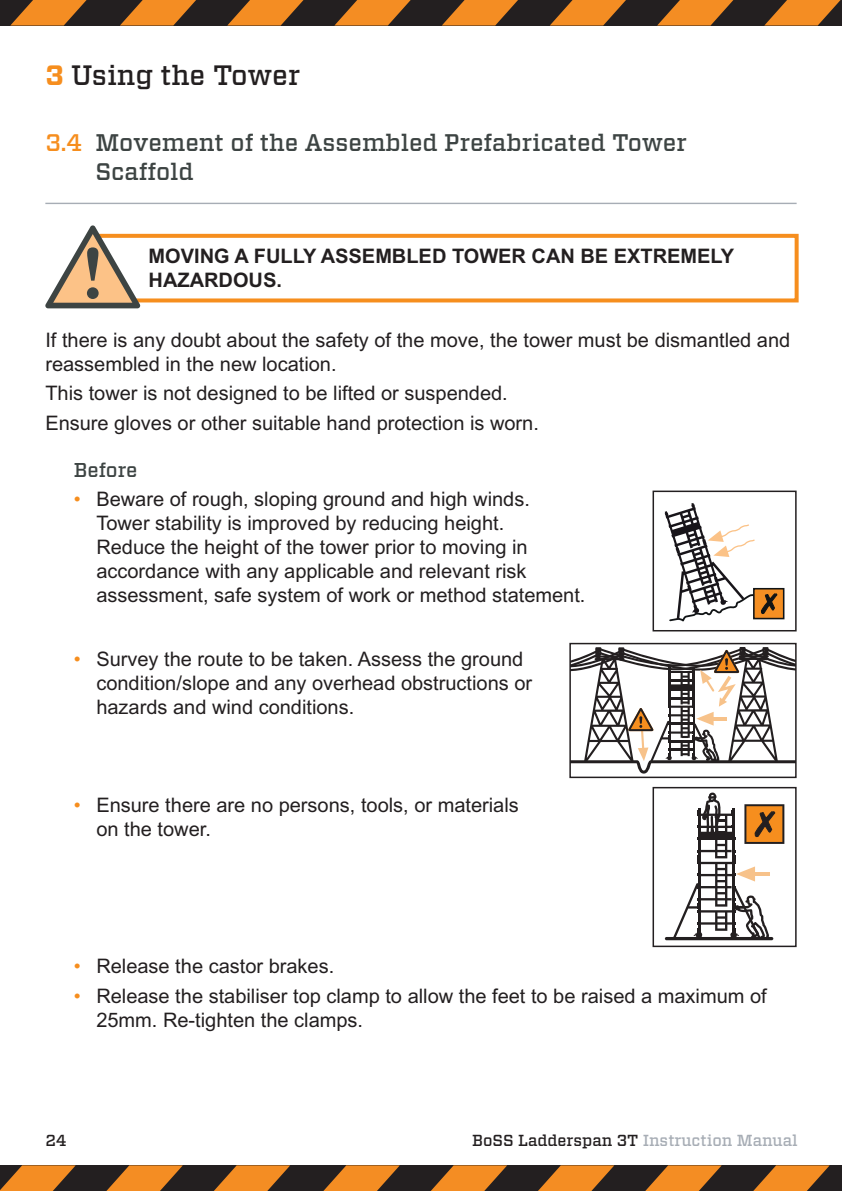
<style>
.page{position:relative;width:842px;height:1191px;background:#fff}
.page>*{position:absolute;margin:0;border:0;box-sizing:border-box;transform-origin:0 0}
.t1{font:500 28px "Vitesse";color:#231f20}
.t2{font:500 24px/28.8px "Vitesse";color:#3d4443}
.t3{font:20px/24px "Arial MT Std";color:#231f20}
.t4{font:700 20px/24px "Arial MT Std";color:#231f20}
.t5{font:500 20px "Vitesse";color:#3d4443}
.t6{font:500 16px "Vitesse";color:#a7adb5}
.t7{font:500 16px "Vitesse";color:#231f20}
.s1{font-weight:700;color:#f68e1e}
.s2{color:#f68e1e}
.s3{color:#231f20}
</style>
<div class="page">
<div style="left:0;top:0;width:842px;height:26px;background:#231f20"></div>
<svg style="left:10px;top:0;width:77px;height:26px"></svg>
<svg style="left:120px;top:0;width:76px;height:26px"></svg>
<svg style="left:227px;top:0;width:77px;height:26px"></svg>
<svg style="left:334px;top:0;width:77px;height:26px"></svg>
<svg style="left:442px;top:0;width:76px;height:26px"></svg>
<svg style="left:550px;top:0;width:76px;height:26px"></svg>
<svg style="left:657px;top:0;width:77px;height:26px"></svg>
<svg style="left:764px;top:0;width:77px;height:26px"></svg>
<div style="left:0;top:1165px;width:842px;height:26px;background:#231f20"></div>
<svg style="left:0;top:1165px;width:76px;height:26px"></svg>
<svg style="left:106px;top:1165px;width:77px;height:26px"></svg>
<svg style="left:214px;top:1165px;width:76px;height:26px"></svg>
<svg style="left:323px;top:1165px;width:77px;height:26px"></svg>
<svg style="left:431px;top:1165px;width:76px;height:26px"></svg>
<svg style="left:538px;top:1165px;width:76px;height:26px"></svg>
<svg style="left:645px;top:1165px;width:77px;height:26px"></svg>
<svg style="left:753px;top:1165px;width:77px;height:26px"></svg>
<div style="left:94px;top:234px;width:705px;height:68px;border:4px solid #f68e1e"></div>
<svg style="left:45px;top:225px;width:95px;height:83px"></svg>
<hr style="left:665px;top:937px;width:108px;height:3px;background:#231f20;border-radius:2px">
<svg style="left:673px;top:792px;width:111px;height:148px"></svg>
<div style="left:652px;top:787px;width:145px;height:160px;border:2px solid #231f20"></div>
<hr style="left:45px;top:203px;width:752px;height:1px;background:#a7adb5">
<div style="left:754px;top:589px;width:30px;height:29px;background:#f58f23"></div>
<div style="left:753px;top:588px;width:31px;height:31px;border:2px solid #111416"></div>
<svg style="left:665px;top:503px;width:113px;height:118px"></svg>
<div style="left:652px;top:490px;width:145px;height:141px;border:2px solid #231f20"></div>
<svg style="left:572px;top:647px;width:222px;height:126px"></svg>
<div style="left:569px;top:643px;width:228px;height:135px;border:2px solid #231f20"></div>
<p class="t1" style="left:45px;top:56px;width:256px"><span class="s1">3</span> Using the Tower</p>
<p class="t2" style="left:95px;top:129px;width:593px;text-indent:-50px"><span class="s2">3.4</span> Movement of the Assembled Prefabricated Tower<br>Scaffold</p>
<p class="t4" style="left:149px;top:244px;width:587px">MOVING A FULLY ASSEMBLED TOWER CAN BE EXTREMELY<br>HAZARDOUS.</p>
<p class="t3" style="left:45px;top:327px;width:746px">If there is any doubt about the safety of the move, the tower must be dismantled and reassembled in the new location.</p>
<p class="t3" style="left:45px;top:381px;width:464px">This tower is not designed to be lifted or suspended.</p>
<p class="t3" style="left:45px;top:411px;width:495px">Ensure gloves or other suitable hand protection is worn.</p>
<p class="t5" style="left:74px;top:456px;width:65px">Before</p>
<p class="t3" style="left:96px;top:487px;width:491px;text-indent:-23px"><span class="s2">•</span> Beware of rough, sloping ground and high winds.<br>Tower stability is improved by reducing height.<br>Reduce the height of the tower prior to moving in accordance with any applicable and relevant risk assessment, safe system of work or method statement.</p>
<p class="t3" style="left:96px;top:647px;width:437px;text-indent:-23px"><span class="s2">•</span> Survey the route to be taken. Assess the ground condition/slope and any overhead obstructions or hazards and wind conditions.</p>
<p class="t3" style="left:96px;top:792px;width:424px;text-indent:-23px"><span class="s2">•</span> Ensure there are no persons, tools, or materials on the tower.</p>
<p class="t3" style="left:74px;top:954px;width:262px"><span class="s2">•</span> Release the castor brakes.</p>
<p class="t3" style="left:96px;top:983px;width:672px;text-indent:-23px"><span class="s2">•</span> Release the stabiliser top clamp to allow the feet to be raised a maximum of<br>25mm. Re-tighten the clamps.</p>
<p class="t7" style="left:45px;top:1129px;width:23px">24</p>
<p class="t6" style="left:472px;top:1129px;width:327px"><span class="s3">BoSS Ladderspan 3T</span> Instruction Manual</p>
</div>
